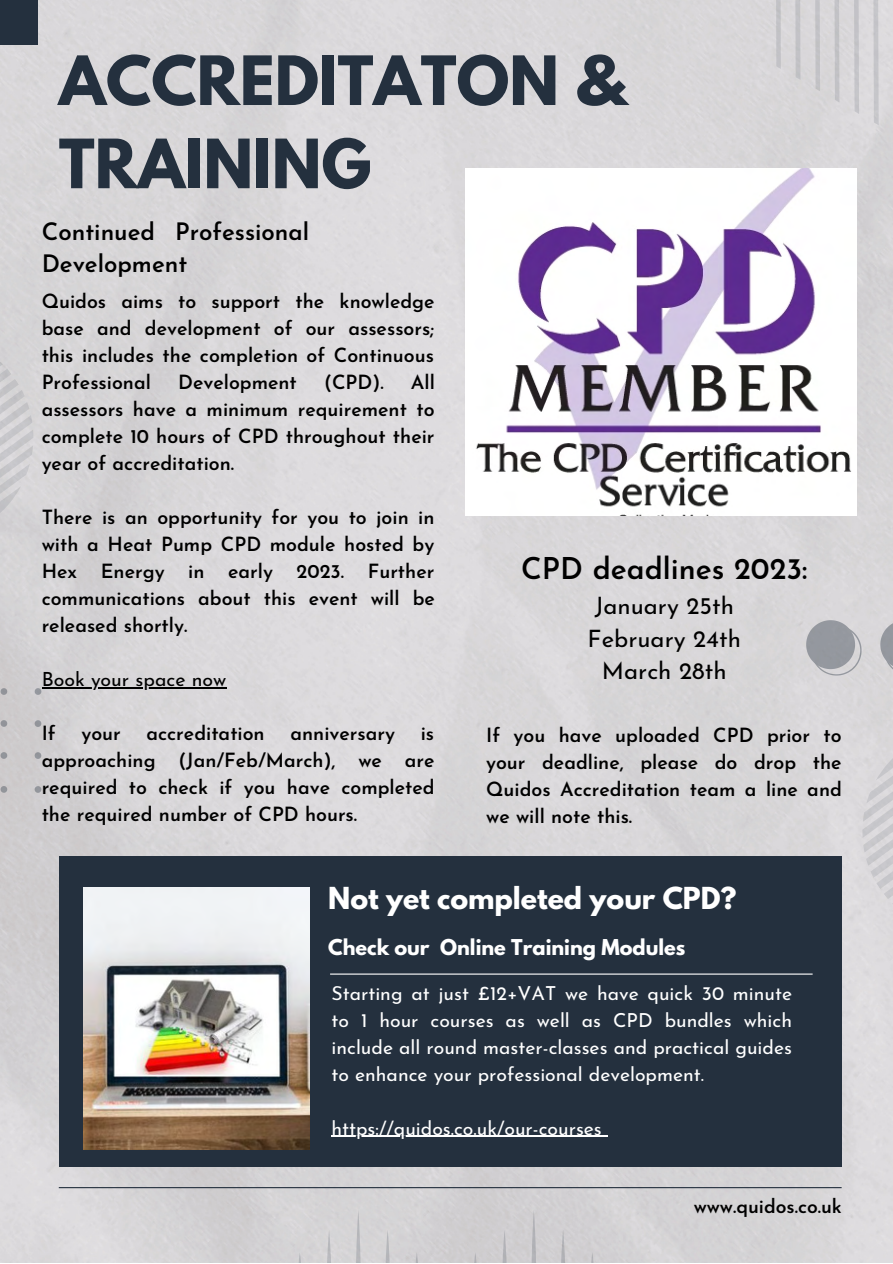
<style>
.page{position:relative;width:893px;height:1264px;background:#fff}
.page>*{position:absolute;margin:0;border:0;box-sizing:border-box;transform-origin:0 0}
.t1{font:700 60.15px/83.2px "League Spartan";color:#24303e}
.t2{font:600 30px "Josefin Sans";color:#000}
.t3{font:700 26.85px "League Spartan";color:#fff}
.t4{font:600 24px/32.5px "Josefin Sans";color:#000}
.t5{font:24px/32.5px "Josefin Sans";color:#000;text-align:center}
.t6{font:600 19.5px/27px "Josefin Sans";color:#000;text-align:justify}
.t7{font:19.5px "Josefin Sans";color:#000}
.t8{font:19.35px/27px "Josefin Sans";color:#fff;text-align:justify}
.t9{font:700 19.35px "League Spartan";color:#fff}
.t10{font:600 19.35px "Josefin Sans";color:#000}
</style>
<div class="page">
<div style="left:0;top:0;width:892px;height:1262px;background:#d9d7da"></div>
<img style="left:466px;top:169px;width:390px;height:346px">
<div style="left:59px;top:856px;width:782px;height:310px;background:#24303e"></div>
<img style="left:83px;top:887px;width:226px;height:262px">
<hr style="left:59px;top:1186px;width:782px;height:2px;background:#24303e">
<hr style="left:330px;top:973px;width:482px;height:1px;background:#fff">
<svg style="left:775px;top:0;width:117px;height:168px;background:#d6d4d7"></svg>
<svg style="left:0;top:294px;width:74px;height:287px;background:#d4d3d5"></svg>
<svg style="left:821px;top:687px;width:71px;height:288px;background:#c3c3c7"></svg>
<div style="left:268px;top:1209px;width:356px;height:53px;background:#d2d0d3"></div>
<svg style="left:0;top:688px;width:41px;height:104px;background:#c9c7c9"></svg>
<div style="left:0;top:0;width:38px;height:45px;background:#24303e"></div>
<svg style="left:806px;top:620px;width:86px;height:55px;background:#b6b7bb"></svg>
<hr style="left:42px;top:687px;width:184px;height:1px;background:#000">
<hr style="left:331px;top:1135px;width:270px;height:1px;background:#fff">
<h1 class="t1" style="left:59px;top:47px;width:568px">ACCREDITATON &amp;<br>TRAINING</h1>
<p class="t4" style="left:42px;top:217px;width:269px">Continued Professional<br>Development</p>
<p class="t6" style="left:42px;top:290px;width:394px">Quidos aims to support the knowledge base and development of our assessors; this includes the completion of Continuous Professional</p>
<p class="t6" style="left:42px;top:371px;width:395px;text-indent:369px">All assessors have a minimum requirement to complete 10 hours of CPD throughout their year of accreditation.</p>
<p class="t6" style="left:42px;top:506px;width:394px">There is an opportunity for you to join in with a Heat Pump CPD module hosted by Hex Energy in early 2023. Further communications about this event will be released shortly.</p>
<p class="t7" style="left:42px;top:671px;width:186px">Book your space now</p>
<p class="t6" style="left:42px;top:721px;width:16px">If</p>
<p class="t6" style="left:81px;top:721px;width:41px">your</p>
<p class="t6" style="left:146px;top:721px;width:120px">accreditation</p>
<p class="t6" style="left:290px;top:721px;width:106px">anniversary</p>
<p class="t6" style="left:178px;top:371px;width:120px">Development</p>
<p class="t6" style="left:324px;top:371px;width:61px">(CPD).</p>
<h2 class="t2" style="left:521px;top:556px;width:288px">CPD deadlines 2023:</h2>
<p class="t5" style="left:587px;top:591px;width:155px">January 25th<br>February 24th<br>March 28th</p>
<p class="t6" style="left:486px;top:723px;width:357px">If you have uploaded CPD prior to your deadline, please do drop the Quidos Accreditation team a line and we will note this.</p>
<p class="t6" style="left:42px;top:721px;width:394px;text-indent:379px">is approaching (Jan/Feb/March), we are required to check if you have completed the required number of CPD hours.</p>
<h3 class="t3" style="left:328px;top:885px;width:410px">Not yet completed your CPD?</h3>
<p class="t9" style="left:328px;top:937px;width:359px">Check our Online Training Modules</p>
<p class="t8" style="left:331px;top:981px;width:462px">Starting at just £12+VAT we have quick 30 minute to 1 hour courses as well as CPD bundles which include all round master-classes and practical guides to enhance your professional development.</p>
<p class="t8" style="left:331px;top:1116px;width:272px">https://quidos.co.uk/our-courses</p>
<p class="t10" style="left:693px;top:1198px;width:150px">www.quidos.co.uk</p>
</div>
